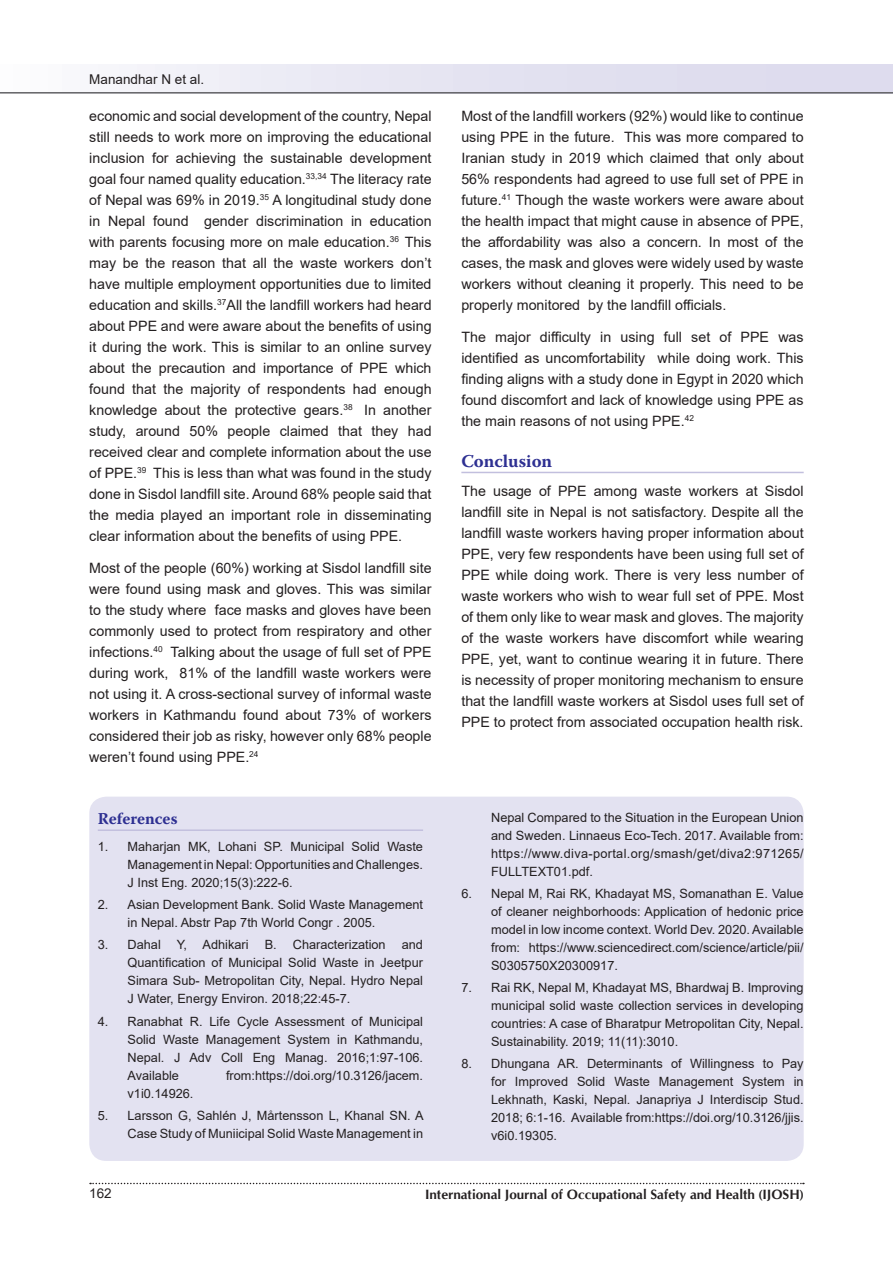
<style>
.page{position:relative;width:893px;height:1263px;background:#fff}
.page>*{position:absolute;margin:0;border:0;box-sizing:border-box;transform-origin:0 0}
.t1{font:700 18px "Warnock Pro";color:#2e3092}
.t2{font:700 16.5px "Warnock Pro";color:#2e3092}
.t3{font:14.25px/21px "Arial";color:#231f20;text-align:justify}
.t4{font:700 13.5px "CG Omega";color:#231f20}
.t5{font:13.5px "Arial";color:#231f20}
.t6{font:12.75px/18px "Arial";color:#231f20;text-align:justify}
</style>
<div class="page">
<div style="left:0;top:65px;width:893px;height:29px;background:linear-gradient(to right,#f8f8fb,#d8d6eb)"></div>
<svg style="left:90px;top:1183px;width:714px;height:1px"></svg>
<hr style="left:0;top:92px;width:893px;height:2px;background:#636366">
<div style="left:89px;top:797px;width:715px;height:364px;background:#e3e2f1;border-radius:17px"></div>
<hr style="left:461px;top:472px;width:343px;height:1px;background:#c2bfde">
<hr style="left:98px;top:829px;width:325px;height:2px;background:#c2bfde">
<p class="t5" style="left:89px;top:70px;width:116px">Manandhar N et al.</p>
<p class="t3" style="left:89px;top:105px;width:344px">economic and social development of the country, Nepal still needs to work more on improving the educational inclusion for achieving the sustainable development goal four named quality education.<sup>33,34</sup> The literacy rate of Nepal was 69% in 2019.<sup>35</sup> A longitudinal study done in Nepal found gender discrimination in education with parents focusing more on male education.<sup>36</sup> This may be the reason that all the waste workers don’t have multiple employment opportunities due to limited education and skills.<sup>37</sup>All the landfill workers had heard about PPE and were aware about the benefits of using it during the work. This is similar to an online survey about the precaution and importance of PPE which found that the majority of respondents had enough knowledge about the protective gears.<sup>38</sup> In another study, around 50% people claimed that they had received clear and complete information about the use of PPE.<sup>39</sup> This is less than what was found in the study done in Sisdol landfill site. Around 68% people said that the media played an important role in disseminating clear information about the benefits of using PPE.</p>
<p class="t3" style="left:89px;top:557px;width:344px">Most of the people (60%) working at Sisdol landfill site were found using mask and gloves. This was similar to the study where face masks and gloves have been commonly used to protect from respiratory and other infections.<sup>40</sup> Talking about the usage of full set of PPE during work, 81% of the landfill waste workers were not using it. A cross-sectional survey of informal waste workers in Kathmandu found about 73% of workers considered their job as risky, however only 68% people weren’t found using PPE.<sup>24</sup></p>
<p class="t2" style="left:98px;top:809px;width:81px">References</p>
<p class="t6" style="left:128px;top:837px;width:297px;text-indent:-30px">1. Maharjan MK, Lohani SP. Municipal Solid Waste Management in Nepal: Opportunities and Challenges.<br>J Inst Eng. 2020;15(3):222-6.</p>
<p class="t6" style="left:128px;top:895px;width:297px;text-indent:-30px">2. Asian Development Bank. Solid Waste Management in Nepal. Abstr Pap 7th World Congr . 2005.</p>
<p class="t6" style="left:98px;top:936px;width:152px">3. Dahal Y, Adhikari</p>
<p class="t6" style="left:265px;top:936px;width:122px">B. Characterization</p>
<p class="t6" style="left:128px;top:936px;width:297px;text-indent:274px">and Quantification of Municipal Solid Waste in Jeetpur Simara Sub- Metropolitan City, Nepal. Hydro Nepal J Water, Energy Environ. 2018;22:45-7.</p>
<p class="t6" style="left:128px;top:1012px;width:297px;text-indent:-30px">4. Ranabhat R. Life Cycle Assessment of Municipal Solid Waste Management System in Kathmandu, Nepal. J Adv Coll Eng Manag. 2016;1:97-106.<br>Available</p>
<p class="t6" style="left:226px;top:1066px;width:199px">from:https://doi.org/10.3126/jacem.</p>
<p class="t6" style="left:128px;top:1084px;width:67px">v1i0.14926.</p>
<p class="t6" style="left:98px;top:1106px;width:327px;text-align:right">5. Larsson G, Sahlén J, Mårtensson L, Khanal SN. A<br>Case Study of Muniicipal Solid Waste Management in</p>
<p class="t3" style="left:461px;top:105px;width:344px">Most of the landfill workers (92%) would like to continue using PPE in the future. This was more compared to Iranian study in 2019 which claimed that only about 56% respondents had agreed to use full set of PPE in future.<sup>41</sup> Though the waste workers were aware about the health impact that might cause in absence of PPE, the affordability was also a concern. In most of the cases, the mask and gloves were widely used by waste workers without cleaning it properly. This need to be properly monitored by the landfill officials.</p>
<p class="t3" style="left:461px;top:326px;width:344px">The major difficulty in using full set of PPE was identified as uncomfortability while doing work. This finding aligns with a study done in Egypt in 2020 which found discomfort and lack of knowledge using PPE as the main reasons of not using PPE.<sup>42</sup></p>
<p class="t1" style="left:461px;top:450px;width:92px">Conclusion</p>
<p class="t3" style="left:461px;top:480px;width:344px">The usage of PPE among waste workers at Sisdol landfill site in Nepal is not satisfactory. Despite all the landfill waste workers having proper information about PPE, very few respondents have been using full set of PPE while doing work. There is very less number of waste workers who wish to wear full set of PPE. Most of them only like to wear mask and gloves. The majority of the waste workers have discomfort while wearing PPE, yet, want to continue wearing it in future. There is necessity of proper monitoring mechanism to ensure that the landfill waste workers at Sisdol uses full set of PPE to protect from associated occupation health risk.</p>
<p class="t6" style="left:491px;top:808px;width:314px">Nepal Compared to the Situation in the European Union and Sweden. Linnaeus Eco-Tech. 2017. Available from: https://www.diva-portal.org/smash/get/diva2:971265/ FULLTEXT01.pdf.</p>
<p class="t6" style="left:491px;top:884px;width:314px;text-indent:-30px">6. Nepal M, Rai RK, Khadayat MS, Somanathan E. Value of cleaner neighborhoods: Application of hedonic price model in low income context. World Dev. 2020. Available from: https://www.sciencedirect.com/science/article/pii/ S0305750X20300917.</p>
<p class="t6" style="left:491px;top:978px;width:314px;text-indent:-30px">7. Rai RK, Nepal M, Khadayat MS, Bhardwaj B. Improving municipal solid waste collection services in developing countries: A case of Bharatpur Metropolitan City, Nepal.<br>Sustainability. 2019; 11(11):3010.</p>
<p class="t6" style="left:491px;top:1055px;width:314px;text-indent:-30px">8. Dhungana AR. Determinants of Willingness to Pay for Improved Solid Waste Management System in Lekhnath, Kaski, Nepal. Janapriya J Interdiscip Stud.<br>2018; 6:1-16. Available from:https://doi.org/10.3126/jjis. v6i0.19305.</p>
<p class="t5" style="left:89px;top:1184px;width:24px">162</p>
<p class="t4" style="left:425px;top:1185px;width:380px">International Journal of Occupational Safety and Health (IJOSH)</p>
</div>
